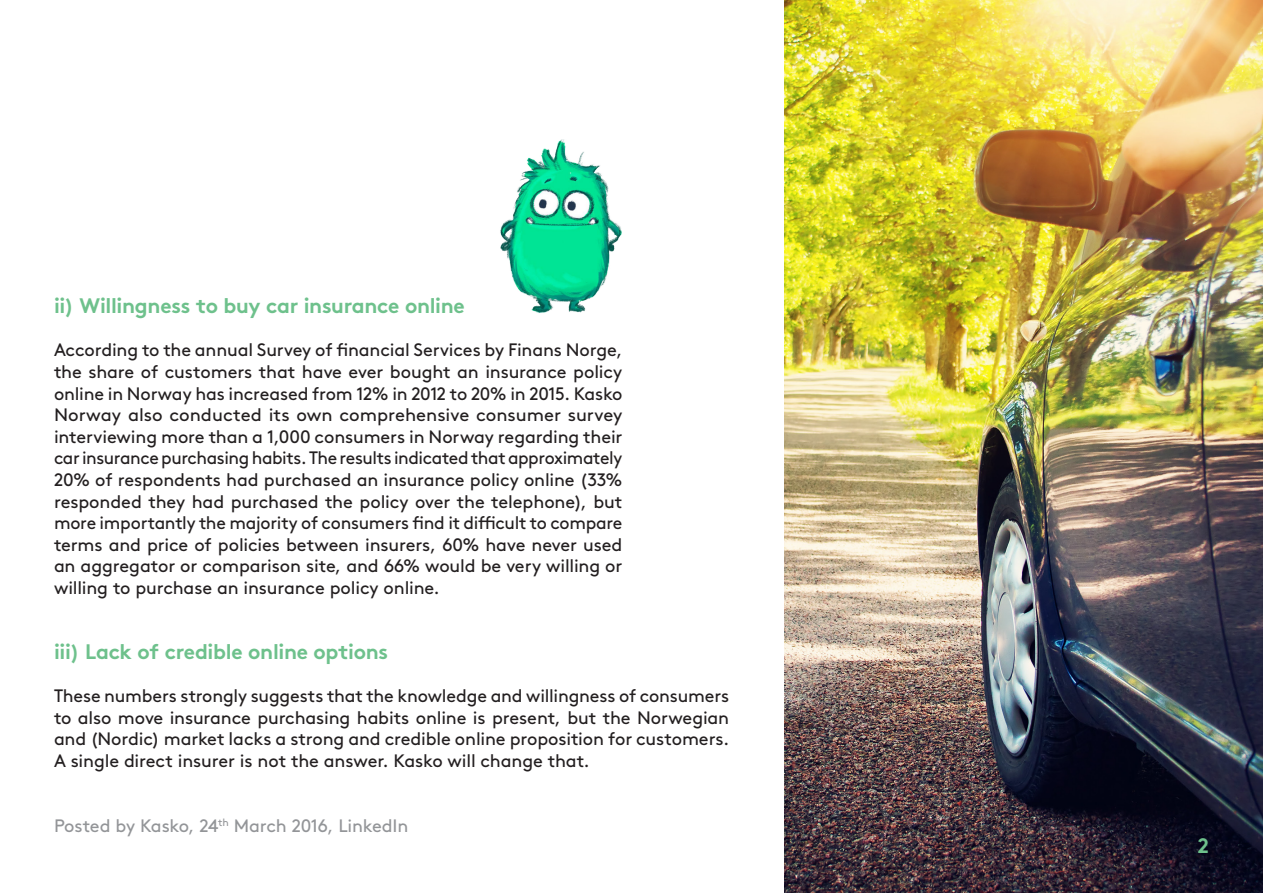
<style>
.page{position:relative;width:1263px;height:893px;background:#fff}
.page>*{position:absolute;margin:0;border:0;box-sizing:border-box;transform-origin:0 0}
.subhead1{font:700 21px "Brown Std";letter-spacing:-.015em;color:#6ec18c}
.body{font:18px/21.6px "Brown Std";letter-spacing:-.01em;color:#231f20;text-align:justify}
.sub{font:18px "Brown Std";letter-spacing:-.015em;color:#939598}
</style>
<div class="page">
<img style="left:784px;top:0;width:479px;height:893px">
<img style="left:500px;top:139px;width:122px;height:174px">
<p class="subhead1" style="left:54px;top:293px;width:412px">ii) Willingness to buy car insurance online</p>
<p class="body" style="left:54px;top:339px;width:570px">According to the annual Survey of financial Services by Finans Norge, the share of customers that have ever bought an insurance policy online in Norway has increased from 12% in 2012 to 20% in 2015. Kasko Norway also conducted its own comprehensive consumer survey interviewing more than a 1,000 consumers in Norway regarding their car insurance purchasing habits. The results indicated that approximately 20% of respondents had purchased an insurance policy online (33% responded they had purchased the policy over the telephone), but more importantly the majority of consumers find it difficult to compare terms and price of policies between insurers, 60% have never used an aggregator or comparison site, and 66% would be very willing or willing to purchase an insurance policy online.</p>
<p class="subhead1" style="left:54px;top:639px;width:336px">iii) Lack of credible online options</p>
<p class="body" style="left:54px;top:685px;width:677px">These numbers strongly suggests that the knowledge and willingness of consumers to also move insurance purchasing habits online is present, but the Norwegian and (Nordic) market lacks a strong and credible online proposition for customers.<br>A single direct insurer is not the answer. Kasko will change that.</p>
<p class="sub" style="left:54px;top:815px;width:356px">Posted by Kasko, 24<sup>th</sup> March 2016, LinkedIn</p>
<p class="subhead1" style="left:1197px;top:833px;width:13px">2</p>
</div>
